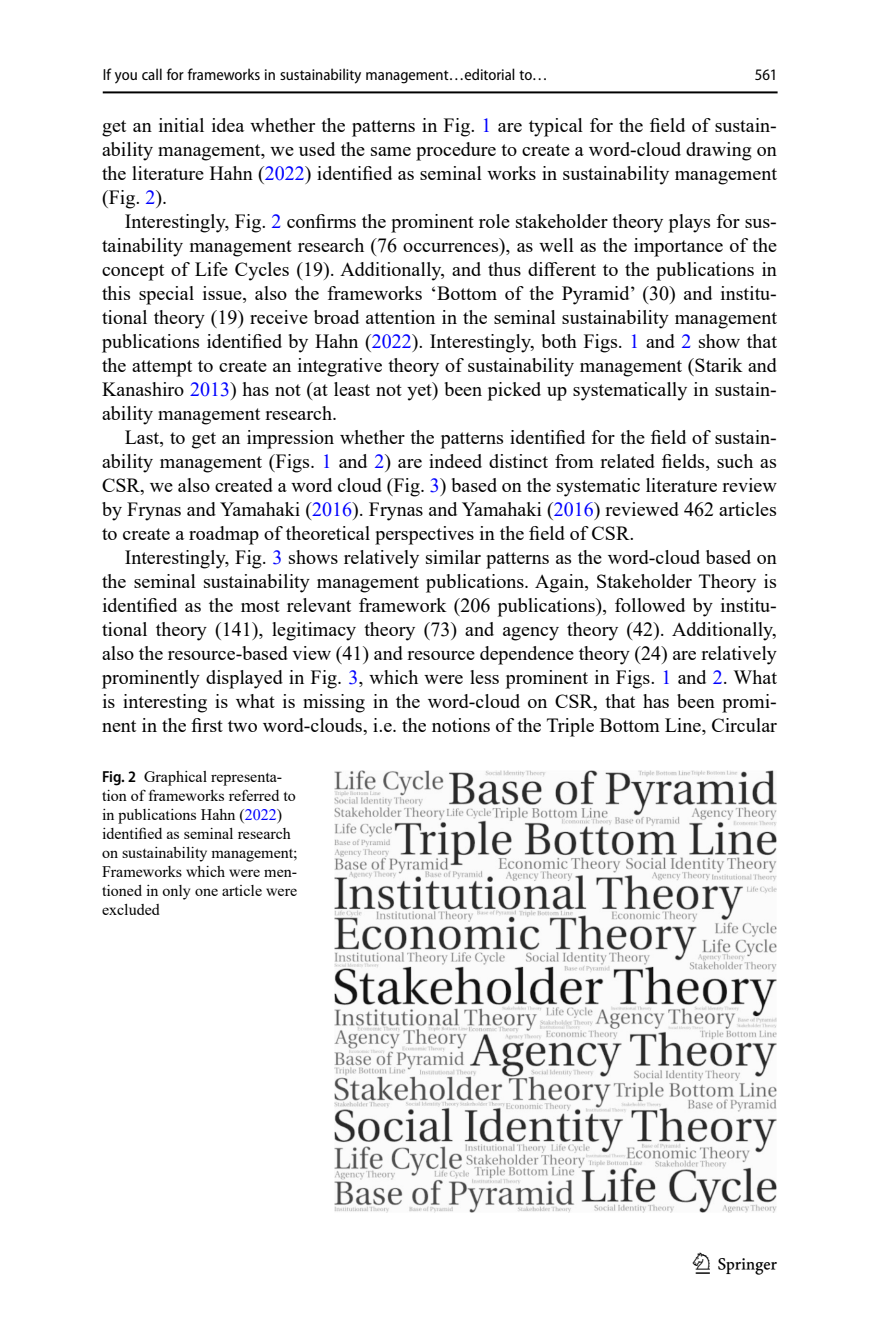
<style>
.page{position:relative;width:879px;height:1333px;background:#fff}
.page>*{position:absolute;margin:0;border:0;box-sizing:border-box;transform-origin:0 0}
.t1{font:30px "Springnew";color:#000}
.Body_Text_Indent{font:20px/24px "Times New Roman";color:#000;text-align:justify}
.Figure_Caption_Side{font:16px/19px "Times New Roman";color:#000}
.t2{font:semi-condensed 16px "Myriad Pro";color:#000}
.s1{color:#00f}
.s2{font-family:"Myriad Pro";font-weight:600;font-stretch:semi-condensed}
</style>
<div class="page">
<hr style="left:103px;top:91px;width:674px;height:2px;background:#000">
<img style="left:334px;top:770px;width:443px;height:442px">
<p class="t2" style="left:103px;top:66px;width:447px">If you call for frameworks in sustainability management…editorial to…</p>
<p class="Body_Text_Indent" style="left:102px;top:112px;width:676px">get an initial idea whether the patterns in Fig. <span class="s1">1</span> are typical for the field of sustain&shy;ability management, we used the same procedure to create a word-cloud drawing on the literature Hahn (<span class="s1">2022</span>) identified as seminal works in sustainability management (Fig. <span class="s1">2</span>).</p>
<p class="Body_Text_Indent" style="left:102px;top:208px;width:676px;text-indent:23px">Interestingly, Fig. <span class="s1">2</span> confirms the prominent role stakeholder theory plays for sus&shy;tainability management research (76 occurrences), as well as the importance of the concept of Life Cycles (19). Additionally, and thus different to the publications in this special issue, also the frameworks ‘Bottom of the Pyramid’ (30) and institu&shy;tional theory (19) receive broad attention in the seminal sustainability management publications identified by Hahn (<span class="s1">2022</span>). Interestingly, both Figs. <span class="s1">1</span> and <span class="s1">2</span> show that the attempt to create an integrative theory of sustainability management (Starik and Kanashiro <span class="s1">2013</span>) has not (at least not yet) been picked up systematically in sustain&shy;ability management research.</p>
<p class="Body_Text_Indent" style="left:102px;top:424px;width:676px;text-indent:23px">Last, to get an impression whether the patterns identified for the field of sustain&shy;ability management (Figs. <span class="s1">1</span> and <span class="s1">2</span>) are indeed distinct from related fields, such as CSR, we also created a word cloud (Fig. <span class="s1">3</span>) based on the systematic literature review by Frynas and Yamahaki (<span class="s1">2016</span>). Frynas and Yamahaki (<span class="s1">2016</span>) reviewed 462 articles to create a roadmap of theoretical perspectives in the field of CSR.</p>
<p class="Body_Text_Indent" style="left:102px;top:544px;width:676px;text-indent:23px">Interestingly, Fig. <span class="s1">3</span> shows relatively similar patterns as the word-cloud based on the seminal sustainability management publications. Again, Stakeholder Theory is identified as the most relevant framework (206 publications), followed by institu&shy;tional theory (141), legitimacy theory (73) and agency theory (42). Additionally, also the resource-based view (41) and resource dependence theory (24) are relatively prominently displayed in Fig. <span class="s1">3</span>, which were less prominent in Figs. <span class="s1">1</span> and <span class="s1">2</span>. What is interesting is what is missing in the word-cloud on CSR, that has been promi&shy;nent in the first two word-clouds, i.e. the notions of the Triple Bottom Line, Circular</p>
<p class="Figure_Caption_Side" style="left:102px;top:766px;width:197px"><span class="s2">Fig. 2</span> Graphical representa&shy;tion of frameworks referred to in publications Hahn (<span class="s1">2022</span>) identified as seminal research on sustainability management;<br>Frameworks which were men&shy;tioned in only one article were excluded</p>
<p class="t2" style="left:755px;top:66px;width:24px">561</p>
<h1 class="t1" style="left:696px;top:1246px;width:83px">1 3</h1>
</div>
